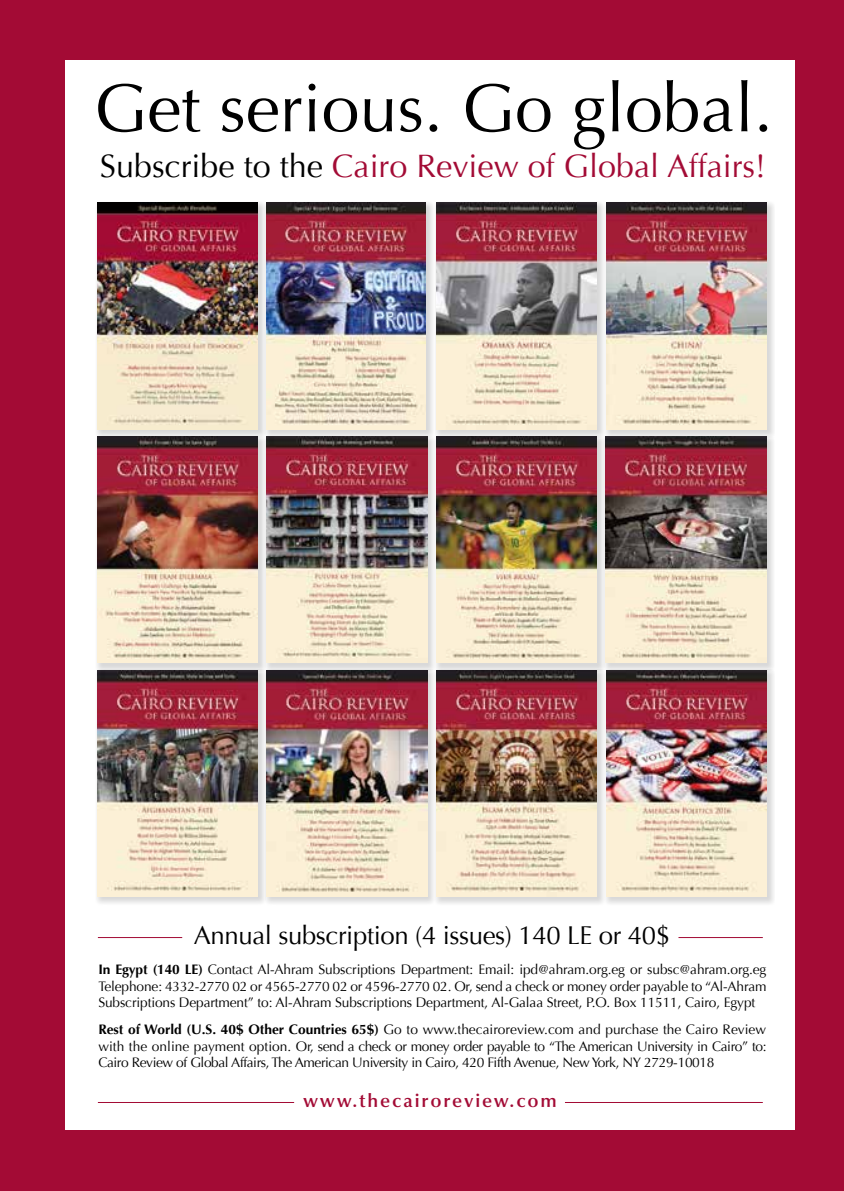
<style>
.page{position:relative;width:844px;height:1191px;background:#fff}
.page>*{position:absolute;margin:0;border:0;box-sizing:border-box;transform-origin:0 0}
.t1{font:68.25px "Optima";color:#000}
.t2{font:32.38px "Optima";color:#a30b35}
.t3{font:25.72px "Optima";letter-spacing:-.015em;color:#000}
.t4{font:600 18.9px "Optima LT Std";letter-spacing:.1em;color:#a30b35}
.t5{font:13.65px/16.4px "Optima";letter-spacing:-.02em;color:#000;text-align:justify}
.s1{color:#000}
.s2{font-weight:700}
</style>
<div class="page">
<div style="left:0;top:0;width:843px;height:1191px;background:#a30b35"></div>
<div style="left:65px;top:61px;width:730px;height:1069px;background:#fff"></div>
<hr style="left:98px;top:937px;width:84px;height:1px;background:#a30b35">
<hr style="left:678px;top:937px;width:84px;height:1px;background:#a30b35">
<hr style="left:98px;top:1102px;width:196px;height:1px;background:#a30b35">
<hr style="left:565px;top:1102px;width:196px;height:1px;background:#a30b35">
<hr style="left:678px;top:1102px;width:84px;height:1px;background:#a30b35">
<svg style="left:97px;top:202px;width:168px;height:233px;background:#d2cecc"></svg>
<img style="left:97px;top:203px;width:160px;height:226px">
<svg style="left:435px;top:671px;width:169px;height:233px"></svg>
<img style="left:436px;top:671px;width:160px;height:225px">
<svg style="left:606px;top:671px;width:168px;height:233px;background:#e3dfdd"></svg>
<img style="left:606px;top:671px;width:160px;height:225px">
<svg style="left:265px;top:202px;width:168px;height:233px;fill:#e1e1dd"></svg>
<img style="left:267px;top:203px;width:159px;height:226px">
<div style="left:264px;top:435px;width:171px;height:236px;background:linear-gradient(to bottom,#e4e4e4,#e2e2e2)"></div>
<img style="left:266px;top:436px;width:161px;height:226px">
<svg style="left:97px;top:435px;width:168px;height:234px;background:#ddd9d9"></svg>
<img style="left:97px;top:436px;width:160px;height:227px">
<svg style="left:436px;top:202px;width:168px;height:233px;fill:#e1e1de"></svg>
<img style="left:436px;top:203px;width:160px;height:226px">
<svg style="left:606px;top:202px;width:168px;height:233px;background:#d7d4d2"></svg>
<img style="left:606px;top:203px;width:160px;height:226px">
<svg style="left:434px;top:435px;width:169px;height:236px;background:#d6d4d3"></svg>
<img style="left:436px;top:436px;width:160px;height:227px">
<svg style="left:97px;top:669px;width:168px;height:234px;background:#e1dddc"></svg>
<img style="left:97px;top:670px;width:160px;height:226px">
<svg style="left:265px;top:669px;width:170px;height:234px"></svg>
<img style="left:267px;top:670px;width:160px;height:226px">
<div style="left:603px;top:435px;width:171px;height:236px;background:linear-gradient(to right,#e1e1e1,#dfdfdf)"></div>
<img style="left:605px;top:436px;width:161px;height:226px">
<svg style="left:843px;top:0;width:1px;height:1191px"></svg>
<h1 class="t1" style="left:94px;top:68px;width:680px">Get serious. Go global.</h1>
<h2 class="t2" style="left:100px;top:147px;width:667px"><span class="s1">Subscribe to the</span> Cairo Review of Global Affairs!</h2>
<h3 class="t3" style="left:194px;top:920px;width:477px">Annual subscription (4 issues) 140 LE or 40$</h3>
<p class="t5" style="left:98px;top:961px;width:669px"><span class="s2">In Egypt (140 LE)</span> Contact Al-Ahram Subscriptions Department: Email: ipd@ahram.org.eg or subsc@ahram.org.eg Telephone: 4332-2770 02 or 4565-2770 02 or 4596-2770 02. Or, send a check or money order payable to “Al-Ahram Subscriptions Department” to: Al-Ahram Subscriptions Department, Al-Galaa Street, P.O. Box 11511, Cairo, Egypt</p>
<p class="t5" style="left:98px;top:1021px;width:669px"><span class="s2">Rest of World (U.S. 40$ Other Countries 65$)</span> Go to www.thecairoreview.com and purchase the Cairo Review with the online payment option. Or, send a check or money order payable to “The American University in Cairo” to:<br>Cairo Review of Global Affairs, The American University in Cairo, 420 Fifth Avenue, New York, NY 2729-10018</p>
<h3 class="t4" style="left:303px;top:1089px;width:255px">www.thecairoreview.com</h3>
</div>
